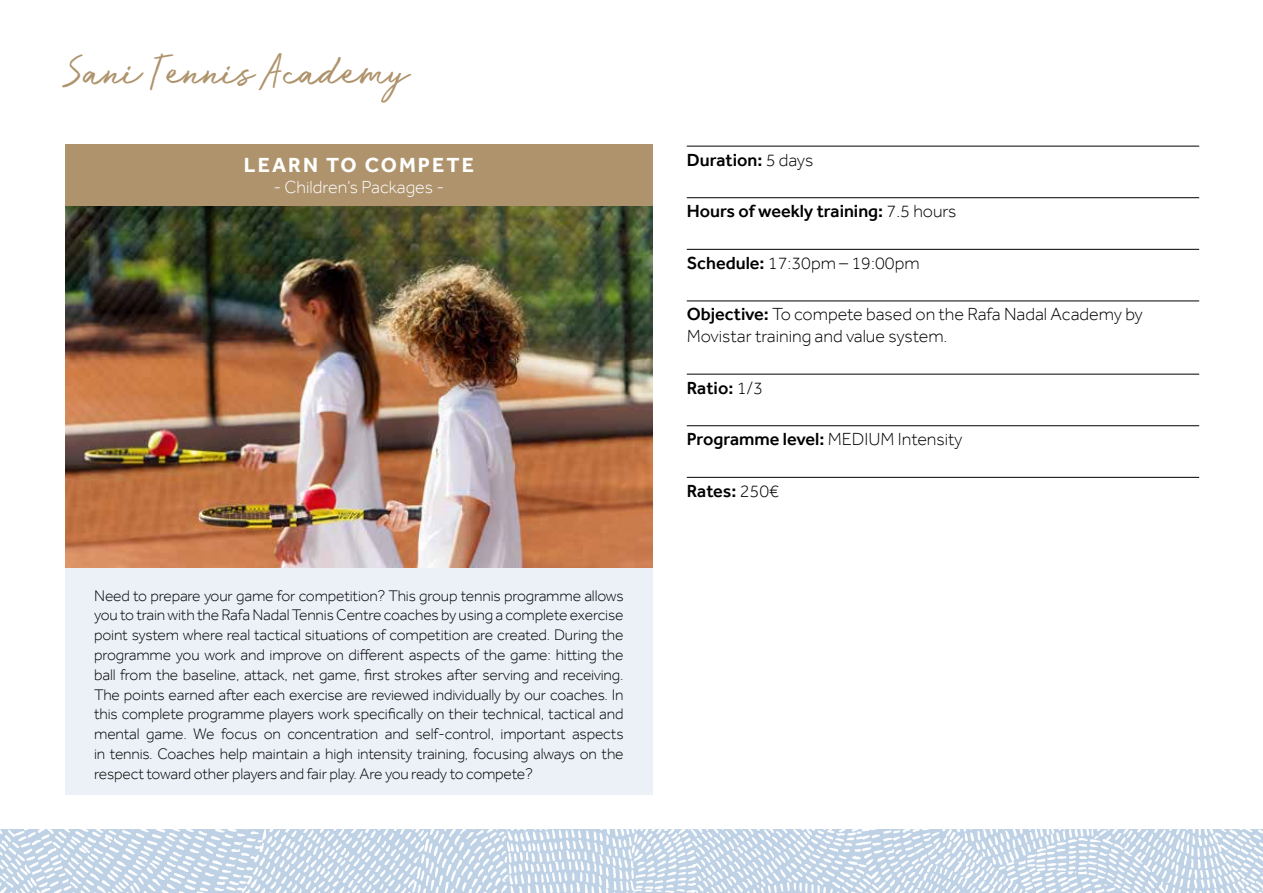
<style>
.page{position:relative;width:1263px;height:893px;background:#fff}
.page>*{position:absolute;margin:0;border:0;box-sizing:border-box;transform-origin:0 0}
.t1{font:42px "Run Wild";color:#ae936c}
.t2{font:700 21px "Effra";letter-spacing:.1em;color:#fff}
.t3{font:300 18px/21.6px "Effra";color:#000}
.t4{font:500 18px "Effra";color:#000}
.t5{font:300 18px "Effra";color:#fff}
.t6{font:300 15.75px/19.8px "Effra";letter-spacing:-.01em;color:#000;text-align:justify}
.s1{font-weight:300}
.s2{font-weight:500}
</style>
<div class="page">
<img style="left:0;top:829px;width:1263px;height:64px">
<div style="left:65px;top:166px;width:588px;height:629px;background:#ecf1f7"></div>
<div style="left:65px;top:144px;width:588px;height:62px;background:#ae936c"></div>
<img style="left:65px;top:206px;width:588px;height:362px">
<hr style="left:687px;top:146px;width:512px;height:1px;background:#000">
<hr style="left:687px;top:197px;width:512px;height:1px;background:#000">
<hr style="left:687px;top:249px;width:512px;height:1px;background:#000">
<hr style="left:687px;top:301px;width:512px;height:1px;background:#000">
<hr style="left:687px;top:374px;width:512px;height:1px;background:#000">
<hr style="left:687px;top:425px;width:512px;height:1px;background:#000">
<hr style="left:687px;top:477px;width:512px;height:1px;background:#000">
<h1 class="t1" style="left:64px;top:49px;width:345px">Sani Tennis Academy</h1>
<h2 class="t2" style="left:244px;top:152px;width:231px">LEARN TO COMPETE</h2>
<p class="t5" style="left:273px;top:177px;width:172px">- Children’s Packages -</p>
<p class="t6" style="left:94px;top:585px;width:531px">Need to prepare your game for competition? This group tennis programme allows you to train with the Rafa Nadal Tennis Centre coaches by using a complete exercise point system where real tactical situations of competition are created. During the programme you work and improve on different aspects of the game: hitting the ball from the baseline, attack, net game, first strokes after serving and receiving.<br>The points earned after each exercise are reviewed individually by our coaches. In this complete programme players work specifically on their technical, tactical and mental game. We focus on concentration and self-control, important aspects in tennis. Coaches help maintain a high intensity training, focusing always on the respect toward other players and fair play. Are you ready to compete?</p>
<p class="t4" style="left:687px;top:149px;width:128px">Duration: <span class="s1">5 days</span></p>
<p class="t4" style="left:687px;top:200px;width:271px">Hours of weekly training: <span class="s1">7.5 hours</span></p>
<p class="t3" style="left:687px;top:252px;width:234px"><span class="s2">Schedule:</span> 17:30pm – 19:00pm</p>
<p class="t3" style="left:687px;top:304px;width:457px"><span class="s2">Objective:</span> To compete based on the Rafa Nadal Academy by<br>Movistar training and value system.</p>
<p class="t4" style="left:687px;top:377px;width:78px">Ratio: <span class="s1">1/3</span></p>
<p class="t4" style="left:687px;top:428px;width:277px">Programme level: <span class="s1">MEDIUM Intensity</span></p>
<p class="t4" style="left:687px;top:480px;width:94px">Rates: <span class="s1">250€</span></p>
</div>
